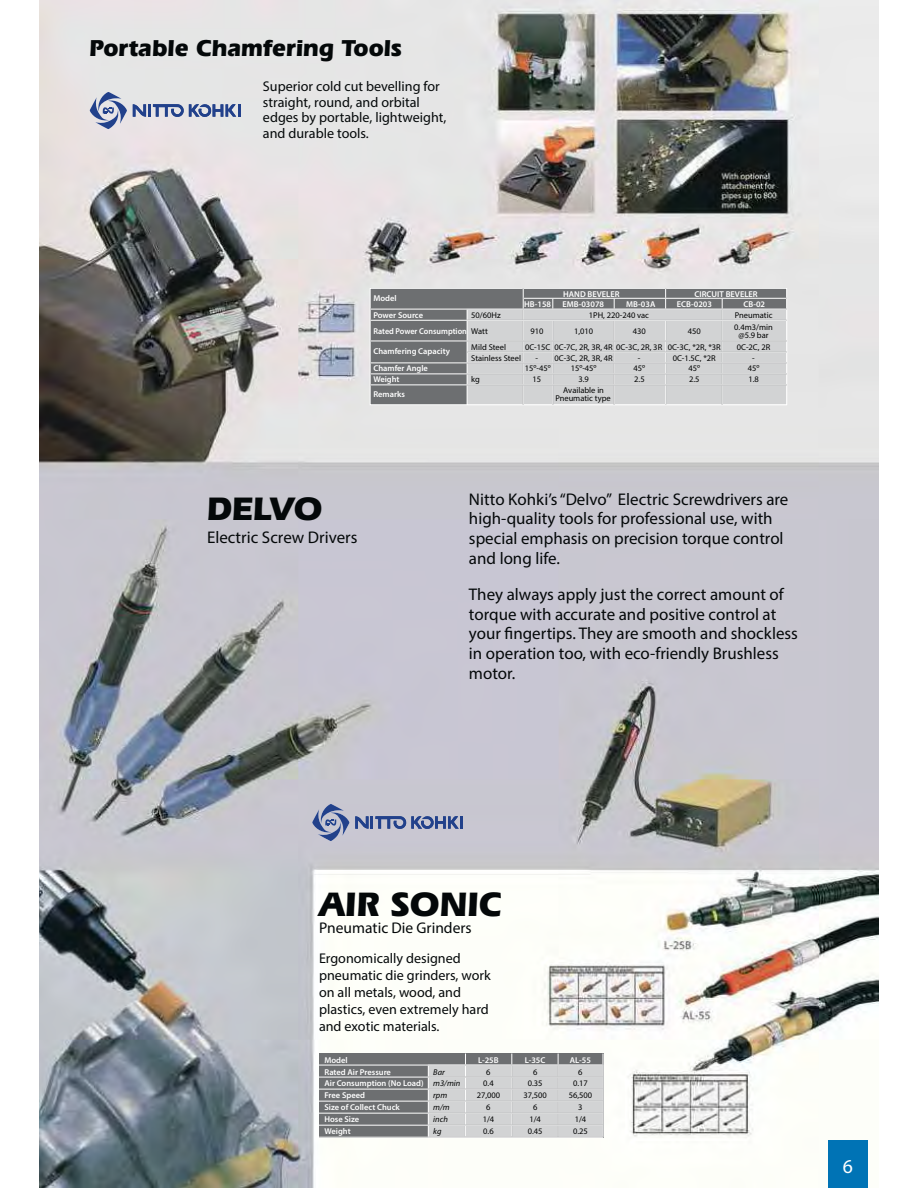
<style>
.page{position:relative;width:918px;height:1188px;background:#fff}
.page>*{position:absolute;margin:0;border:0;box-sizing:border-box;transform-origin:0 0}
.t1{font:700 35.25px "Eras IT Cby BT";color:#040809}
.t2{font:700 33.9px "Eras IT Cby BT";letter-spacing:-.01em;color:#040809}
.t3{font:700 24px "Eras IT Cby BT";color:#040809}
.t4{font:19.8px "Myriad Pro";color:#fff}
.t5{font:16.95px/19.8px "Myriad Pro";color:#040809}
.t6{font:15.45px "Myriad Pro";color:#040809}
.t7{font:14.1px/17px "Myriad Pro";color:#040809}
.t8{font:8.4px/7.9px "Myriad Pro";color:#010202;text-align:center}
.t9{font:600 8.4px "Myriad Pro";color:#fff}
.t10{font:600 8.4px "Myriad Pro";color:#fff;scale:.96 1}
.t11{font:italic 8.4px "Myriad Pro";color:#010202}
.s1{font-weight:400;color:#010202}
.s2{font-weight:400;font-style:italic;color:#010202}
</style>
<div class="page">
<img style="left:39px;top:0;width:840px;height:1188px">
<div style="left:370px;top:288px;width:417px;height:117px;background:#6d6f71"></div>
<div style="left:370px;top:288px;width:417px;height:117px;border:1px solid #fff"></div>
<div style="left:467px;top:309px;width:320px;height:96px;background:#d2d3d4"></div>
<div style="left:467px;top:309px;width:320px;height:96px;border:1px solid #fff"></div>
<hr style="left:523px;top:288px;width:1px;height:117px;background:#fff">
<hr style="left:552px;top:320px;width:1px;height:85px;background:#fff">
<hr style="left:614px;top:320px;width:1px;height:85px;background:#fff">
<svg style="left:665px;top:288px;width:1px;height:21px"></svg>
<hr style="left:665px;top:320px;width:1px;height:85px;background:#fff">
<hr style="left:722px;top:298px;width:1px;height:107px;background:#fff">
<hr style="left:523px;top:298px;width:264px;height:1px;background:#fff">
<hr style="left:370px;top:309px;width:417px;height:1px;background:#fff">
<hr style="left:370px;top:320px;width:417px;height:1px;background:#fff">
<hr style="left:370px;top:341px;width:417px;height:1px;background:#fff">
<hr style="left:467px;top:352px;width:320px;height:1px;background:#fff">
<hr style="left:370px;top:363px;width:417px;height:1px;background:#fff">
<hr style="left:370px;top:374px;width:417px;height:1px;background:#fff">
<hr style="left:370px;top:385px;width:417px;height:1px;background:#fff">
<div style="left:319px;top:1053px;width:284px;height:84px;background:#6d6f71"></div>
<div style="left:428px;top:1065px;width:175px;height:72px;background:#d2d3d4"></div>
<hr style="left:465px;top:1054px;width:1px;height:83px;background:#fff">
<hr style="left:511px;top:1054px;width:1px;height:83px;background:#fff">
<hr style="left:558px;top:1054px;width:1px;height:83px;background:#fff">
<hr style="left:603px;top:1054px;width:1px;height:83px;background:#fff">
<hr style="left:319px;top:1065px;width:284px;height:1px;background:#fff">
<hr style="left:319px;top:1077px;width:284px;height:1px;background:#fff">
<hr style="left:319px;top:1089px;width:284px;height:1px;background:#fff">
<hr style="left:319px;top:1101px;width:284px;height:1px;background:#fff">
<hr style="left:319px;top:1113px;width:284px;height:1px;background:#fff">
<hr style="left:319px;top:1125px;width:284px;height:1px;background:#fff">
<hr style="left:319px;top:1137px;width:284px;height:1px;background:#fff">
<svg style="left:133px;top:104px;width:108px;height:13px"></svg>
<svg style="left:90px;top:92px;width:37px;height:37px"></svg>
<svg style="left:355px;top:816px;width:108px;height:13px"></svg>
<svg style="left:312px;top:804px;width:37px;height:37px"></svg>
<div style="left:828px;top:1141px;width:40px;height:47px;background:#0073b5"></div>
<h3 class="t3" style="left:89px;top:39px;width:314px">Portable Chamfering Tools</h3>
<p class="t7" style="left:263px;top:80px;width:185px;line-height:15.5px">Superior cold cut bevelling for straight, round, and orbital edges by portable, lightweight, and durable tools.</p>
<p class="t9" style="left:373px;top:294px;width:25px">Model</p>
<p class="t9" style="left:563px;top:290px;width:58px">HAND BEVELER</p>
<p class="t9" style="left:695px;top:290px;width:65px">CIRCUIT BEVELER</p>
<p class="t9" style="left:524px;top:301px;width:28px">HB-158</p>
<p class="t9" style="left:562px;top:301px;width:43px">EMB-03078</p>
<p class="t9" style="left:626px;top:301px;width:31px">MB-03A</p>
<p class="t9" style="left:677px;top:301px;width:37px">ECB-0203</p>
<p class="t9" style="left:744px;top:301px;width:23px">CB-02</p>
<p class="t9" style="left:373px;top:311px;width:51px">Power Source</p>
<p class="t8" style="left:471px;top:311px;width:31px">50/60Hz</p>
<p class="t8" style="left:589px;top:311px;width:62px">1PH, 220-240 vac</p>
<p class="t8" style="left:735px;top:311px;width:39px">Pneumatic</p>
<p class="t10" style="left:373px;top:328px;width:121px">Rated Power Consumption <span class="s1">Watt</span></p>
<p class="t8" style="left:530px;top:328px;width:15px">910</p>
<p class="t8" style="left:574px;top:328px;width:21px">1,010</p>
<p class="t8" style="left:633px;top:328px;width:15px">430</p>
<p class="t8" style="left:688px;top:328px;width:15px">450</p>
<p class="t8" style="left:734px;top:323px;width:40px">0.4m3/min @5.9 bar</p>
<p class="t9" style="left:373px;top:348px;width:78px">Chamfering Capacity</p>
<p class="t8" style="left:471px;top:343px;width:36px">Mild Steel</p>
<p class="t8" style="left:525px;top:343px;width:197px">0C-15C 0C-7C, 2R, 3R, 4R 0C-3C, 2R, 3R 0C-3C, *2R, *3R</p>
<p class="t8" style="left:737px;top:343px;width:35px">0C-2C, 2R</p>
<p class="t8" style="left:471px;top:354px;width:51px">Stainless Steel</p>
<p class="t8" style="left:536px;top:354px;width:79px">- 0C-3C, 2R, 3R, 4R</p>
<p class="t8" style="left:638px;top:354px;width:4px">-</p>
<p class="t8" style="left:673px;top:354px;width:45px">0C-1.5C, *2R</p>
<p class="t8" style="left:752px;top:354px;width:4px">-</p>
<p class="t9" style="left:373px;top:365px;width:56px">Chamfer Angle</p>
<p class="t8" style="left:525px;top:365px;width:27px">15º-45º</p>
<p class="t8" style="left:571px;top:365px;width:27px">15º-45º</p>
<p class="t8" style="left:633px;top:365px;width:13px">45º</p>
<p class="t8" style="left:688px;top:365px;width:13px">45º</p>
<p class="t8" style="left:748px;top:365px;width:13px">45º</p>
<p class="t9" style="left:373px;top:376px;width:28px">Weight</p>
<p class="t8" style="left:471px;top:376px;width:10px">kg</p>
<p class="t8" style="left:533px;top:376px;width:10px">15</p>
<p class="t8" style="left:578px;top:376px;width:12px">3.9</p>
<p class="t8" style="left:634px;top:376px;width:12px">2.5</p>
<p class="t8" style="left:689px;top:376px;width:12px">2.5</p>
<p class="t8" style="left:748px;top:376px;width:12px">1.8</p>
<p class="t9" style="left:373px;top:391px;width:33px">Remarks</p>
<p class="t8" style="left:555px;top:386px;width:57px">Available in<br>Pneumatic type</p>
<h2 class="t2" style="left:207px;top:496px;width:117px">DELVO</h2>
<p class="t5" style="left:207px;top:528px;width:152px">Electric Screw Drivers</p>
<p class="t5" style="left:469px;top:490px;width:321px">Nitto Kohki’s “Delvo” Electric Screwdrivers are high-quality tools for professional use, with special emphasis on precision torque control and long life.</p>
<p class="t5" style="left:469px;top:585px;width:330px">They always apply just the correct amount of torque with accurate and positive control at your fingertips. They are smooth and shockless in operation too, with eco-friendly Brushless motor.</p>
<h1 class="t1" style="left:319px;top:891px;width:184px">AIR SONIC</h1>
<p class="t6" style="left:319px;top:921px;width:154px">Pneumatic Die Grinders</p>
<p class="t7" style="left:319px;top:951px;width:173px">Ergonomically designed pneumatic die grinders, work on all metals, wood, and plastics, even extremely hard and exotic materials.</p>
<p class="t9" style="left:324px;top:1056px;width:25px">Model</p>
<p class="t9" style="left:478px;top:1056px;width:22px">L-25B</p>
<p class="t9" style="left:525px;top:1056px;width:22px">L-35C</p>
<p class="t9" style="left:570px;top:1056px;width:23px">AL-55</p>
<p class="t9" style="left:324px;top:1068px;width:68px">Rated Air Pressure</p>
<p class="t11" style="left:433px;top:1067px;width:13px">Bar</p>
<p class="t8" style="left:486px;top:1068px;width:6px">6</p>
<p class="t8" style="left:533px;top:1068px;width:6px">6</p>
<p class="t8" style="left:578px;top:1068px;width:6px">6</p>
<p class="t9" style="left:324px;top:1080px;width:137px">Air Consumption (No Load) <span class="s2">m3/min</span></p>
<p class="t8" style="left:483px;top:1080px;width:12px">0.4</p>
<p class="t8" style="left:528px;top:1080px;width:16px">0.35</p>
<p class="t8" style="left:573px;top:1080px;width:16px">0.17</p>
<p class="t9" style="left:324px;top:1092px;width:42px">Free Speed</p>
<p class="t11" style="left:433px;top:1090px;width:15px">rpm</p>
<p class="t8" style="left:477px;top:1092px;width:25px">27,000</p>
<p class="t8" style="left:523px;top:1092px;width:25px">37,500</p>
<p class="t8" style="left:569px;top:1092px;width:25px">56,500</p>
<p class="t9" style="left:324px;top:1104px;width:77px">Size of Collect Chuck</p>
<p class="t11" style="left:433px;top:1102px;width:18px">m/m</p>
<p class="t8" style="left:486px;top:1104px;width:6px">6</p>
<p class="t8" style="left:533px;top:1104px;width:6px">6</p>
<p class="t8" style="left:578px;top:1104px;width:6px">3</p>
<p class="t9" style="left:324px;top:1116px;width:36px">Hose Size</p>
<p class="t11" style="left:433px;top:1114px;width:16px">inch</p>
<p class="t8" style="left:483px;top:1116px;width:13px">1/4</p>
<p class="t8" style="left:529px;top:1116px;width:13px">1/4</p>
<p class="t8" style="left:575px;top:1116px;width:13px">1/4</p>
<p class="t9" style="left:324px;top:1127px;width:28px">Weight</p>
<p class="t11" style="left:433px;top:1126px;width:10px">kg</p>
<p class="t8" style="left:483px;top:1127px;width:12px">0.6</p>
<p class="t8" style="left:528px;top:1127px;width:16px">0.45</p>
<p class="t8" style="left:573px;top:1127px;width:16px">0.25</p>
<p class="t4" style="left:843px;top:1157px;width:12px">6</p>
</div>
